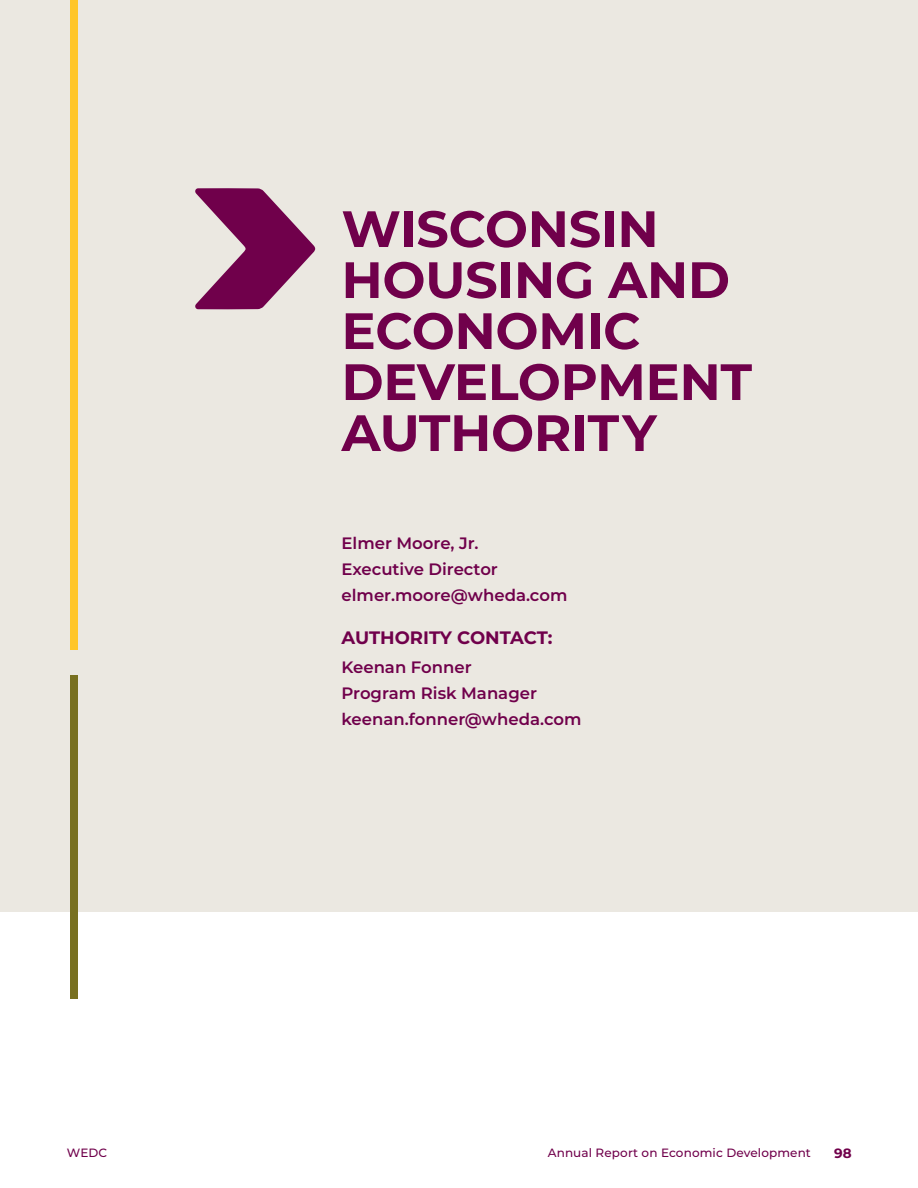
<style>
.page{position:relative;width:918px;height:1188px;background:#fff}
.page>*{position:absolute;margin:0;border:0;box-sizing:border-box;transform-origin:0 0}
.t1{font:700 51px/51px "Montserrat";letter-spacing:-.005em;color:#70004b}
.t2{font:700 18px "Montserrat";letter-spacing:-.005em;color:#70004b}
.t3{font:600 16.5px/25.8px "Montserrat";color:#70004b}
.t4{font:700 13.5px "Montserrat";color:#70004b}
.t5{font:500 12px "Montserrat";letter-spacing:.01em;color:#70004b}
</style>
<div class="page">
<div style="left:0;top:0;width:918px;height:912px;background:#ebe8e1"></div>
<div style="left:71px;top:0;width:7px;height:649px;background:#ffc629"></div>
<div style="left:71px;top:675px;width:7px;height:324px;background:#787020"></div>
<svg style="left:195px;top:188px;width:120px;height:121px"></svg>
<h1 class="t1" style="left:342px;top:201px;width:412px">WISCONSIN<br>HOUSING AND<br>ECONOMIC<br>DEVELOPMENT<br>AUTHORITY</h1>
<p class="t3" style="left:342px;top:530px;width:227px">Elmer Moore, Jr.<br>Executive Director elmer.moore@wheda.com</p>
<p class="t2" style="left:342px;top:625px;width:213px">AUTHORITY CONTACT:</p>
<p class="t3" style="left:342px;top:654px;width:241px">Keenan Fonner<br>Program Risk Manager keenan.fonner@wheda.com</p>
<p class="t5" style="left:67px;top:1144px;width:42px">WEDC</p>
<p class="t5" style="left:548px;top:1144px;width:265px">Annual Report on Economic Development</p>
<p class="t4" style="left:834px;top:1143px;width:19px">98</p>
</div>
